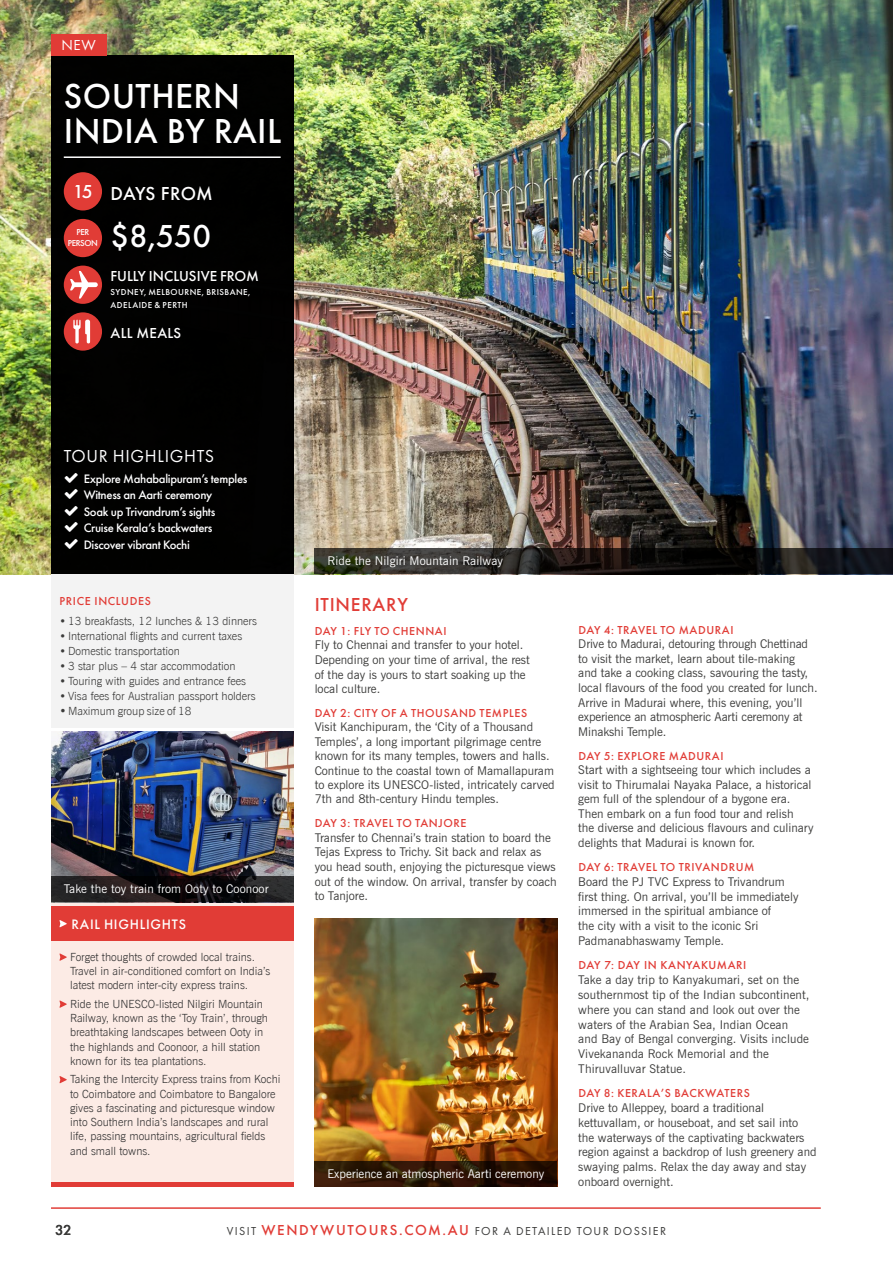
<style>
.page{position:relative;width:893px;height:1263px;background:#fff}
.page>*{position:absolute;margin:0;border:0;box-sizing:border-box;transform-origin:0 0}
.t1{font:500 36px/34.5px "Futura PT";letter-spacing:.01em;color:#fff}
.t2{font:500 33px "Futura PT";color:#fff}
.t3{font:500 19.5px "Futura PT";color:#fff}
.t4{font:500 19.5px "Futura PT";letter-spacing:.04em;color:#e13d37}
.t5{font:18px "Futura PT";letter-spacing:.04em;color:#fff}
.t6{font:500 15px "Futura PT";color:#fff}
.t7{font:500 15px "Futura PT";letter-spacing:.02em;color:#fff}
.t8{font:15px "Futura PT";color:#fff}
.t9{font:500 15px "Futura PT";color:#3c3c3b}
.t10{font:500 14.25px "Futura PT";letter-spacing:.05em;color:#fff}
.t11{font:500 12.75px/16.5px "Futura PT";letter-spacing:-.025em;color:#fff}
.t12{font:12px/14.9px "News Gothic BT";color:#3c3c3b}
.t13{font:500 12px "Futura PT";letter-spacing:.05em;color:#e13d37}
.t14{font:12px "News Gothic BT";letter-spacing:.01em;color:#fff}
.t15{font:12px "Futura PT";letter-spacing:.11em;color:#3c3c3b}
.t16{font:500 12px "Futura PT";letter-spacing:.05em;color:#e13c36}
.t17{font:300 11.25px/14.2px "News Gothic BT";color:#373636}
.t18{font:300 11.25px "News Gothic BT";color:#3c3c3b}
.t19{font:500 9px/13.5px "Futura PT";letter-spacing:.05em;color:#fff}
.t20{font:500 9px/10.5px "Futura PT";letter-spacing:-.05em;color:#fff;text-align:center}
.s1{font-size:12px}
.s2{font-weight:500;font-size:15px;color:#e13c36}
</style>
<div class="page">
<div style="left:52px;top:881px;width:242px;height:301px;background:#fcebe5"></div>
<div style="left:51px;top:906px;width:243px;height:34px;background:#e13c36"></div>
<svg style="left:59px;top:920px;width:8px;height:7px"></svg>
<img style="left:51px;top:732px;width:242px;height:144px">
<svg style="left:51px;top:876px;width:243px;height:26px;background:#1b1819"></svg>
<svg style="left:59px;top:953px;width:8px;height:8px"></svg>
<svg style="left:59px;top:1000px;width:8px;height:8px"></svg>
<svg style="left:59px;top:1076px;width:8px;height:7px"></svg>
<hr style="left:51px;top:1182px;width:242px;height:4px;background:#e13c36">
<hr style="left:51px;top:1208px;width:770px;height:1px;background:#e13c36">
<img style="left:0;top:0;width:893px;height:574px">
<div style="left:51px;top:574px;width:242px;height:153px;background:#f3f3f3"></div>
<img style="left:315px;top:918px;width:242px;height:243px">
<svg style="left:315px;top:1161px;width:242px;height:25px;background:#2b1505"></svg>
<svg style="left:315px;top:549px;width:578px;height:25px;background:#201f1d"></svg>
<div style="left:51px;top:55px;width:242px;height:519px;background:#000"></div>
<hr style="left:64px;top:156px;width:217px;height:2px;background:#fff">
<div style="left:64px;top:172px;width:38px;height:38px;background:#e13c36;border-radius:50%"></div>
<div style="left:64px;top:266px;width:38px;height:38px;background:#e13c36;border-radius:50%"></div>
<svg style="left:70px;top:271px;width:28px;height:28px"></svg>
<div style="left:64px;top:312px;width:38px;height:39px;background:#e13c36;border-radius:50%"></div>
<svg style="left:73px;top:319px;width:17px;height:24px"></svg>
<div style="left:51px;top:34px;width:55px;height:21px;background:#e13c36"></div>
<div style="left:64px;top:219px;width:38px;height:38px;background:#e13c36;border-radius:50%"></div>
<p class="t8" style="left:61px;top:36px;width:36px">NEW</p>
<h1 class="t1" style="left:64px;top:79px;width:219px">SOUTHERN<br>INDIA BY RAIL</h1>
<h3 class="t3" style="left:73px;top:182px;width:141px">15 DAYS FROM</h3>
<p class="t20" style="left:68px;top:227px;width:31px">PER<br>PERSON</p>
<h2 class="t2" style="left:111px;top:216px;width:102px">$8,550</h2>
<p class="t6" style="left:111px;top:267px;width:150px">FULLY INCLUSIVE FROM</p>
<p class="t19" style="left:111px;top:285px;width:141px">SYDNEY, MELBOURNE, BRISBANE,<br>ADELAIDE &amp; PERTH</p>
<p class="t7" style="left:111px;top:324px;width:72px">ALL MEALS</p>
<h3 class="t5" style="left:64px;top:445px;width:152px">TOUR HIGHLIGHTS</h3>
<p class="t11" style="left:84px;top:470px;width:165px">Explore Mahabalipuram’s temples<br>Witness an Aarti ceremony<br>Soak up Trivandrum’s sights<br>Cruise Kerala’s backwaters<br>Discover vibrant Kochi</p>
<p class="t16" style="left:60px;top:594px;width:93px">PRICE INCLUDES</p>
<p class="t18" style="left:60px;top:614px;width:199px">• 13 breakfasts, 12 lunches &amp; 13 dinners</p>
<p class="t18" style="left:60px;top:629px;width:184px">• International flights and current taxes</p>
<p class="t18" style="left:60px;top:644px;width:122px">• Domestic transportation</p>
<p class="t18" style="left:60px;top:659px;width:178px">• 3 star plus – 4 star accommodation</p>
<p class="t18" style="left:60px;top:674px;width:188px">• Touring with guides and entrance fees</p>
<p class="t18" style="left:60px;top:689px;width:198px">• Visa fees for Australian passport holders</p>
<p class="t18" style="left:60px;top:704px;width:134px"><span class="s1">•</span>Maximum group size of 18</p>
<p class="t14" style="left:64px;top:882px;width:206px">Take the toy train from Ooty to Coonoor</p>
<p class="t10" style="left:72px;top:915px;width:116px">RAIL HIGHLIGHTS</p>
<p class="t17" style="left:70px;top:949px;width:202px">Forget thoughts of crowded local trains.<br>Travel in air-conditioned comfort on India’s latest modern inter-city express trains.</p>
<p class="t17" style="left:70px;top:996px;width:199px">Ride the UNESCO-listed Nilgiri Mountain Railway, known as the ‘Toy Train’, through breathtaking landscapes between Ooty in the highlands and Coonoor, a hill station known for its tea plantations.</p>
<p class="t17" style="left:70px;top:1072px;width:212px">Taking the Intercity Express trains from Kochi to Coimbatore and Coimbatore to Bangalore gives a fascinating and picturesque window into Southern India’s landscapes and rural life, passing mountains, agricultural fields and small towns.</p>
<p class="t14" style="left:327px;top:554px;width:177px">Ride the Nilgiri Mountain Railway</p>
<h3 class="t4" style="left:315px;top:593px;width:95px">ITINERARY</h3>
<p class="t13" style="left:315px;top:623px;width:133px">DAY 1: FLY TO CHENNAI</p>
<p class="t12" style="left:315px;top:638px;width:217px">Fly to Chennai and transfer to your hotel.<br>Depending on your time of arrival, the rest of the day is yours to start soaking up the local culture.</p>
<p class="t13" style="left:315px;top:706px;width:214px">DAY 2: CITY OF A THOUSAND TEMPLES</p>
<p class="t12" style="left:315px;top:720px;width:241px;line-height:14.4px">Visit Kanchipuram, the ‘City of a Thousand Temples’, a long important pilgrimage centre known for its many temples, towers and halls.<br>Continue to the coastal town of Mamallapuram to explore its UNESCO-listed, intricately carved 7th and 8th-century Hindu temples.</p>
<p class="t13" style="left:315px;top:816px;width:153px">DAY 3: TRAVEL TO TANJORE</p>
<p class="t12" style="left:315px;top:830px;width:244px">Transfer to Chennai’s train station to board the Tejas Express to Trichy. Sit back and relax as you head south, enjoying the picturesque views out of the window. On arrival, transfer by coach to Tanjore.</p>
<p class="t14" style="left:327px;top:1166px;width:218px">Experience an atmospheric Aarti ceremony</p>
<p class="t13" style="left:578px;top:622px;width:157px">DAY 4: TRAVEL TO MADURAI</p>
<p class="t12" style="left:578px;top:637px;width:241px">Drive to Madurai, detouring through Chettinad to visit the market, learn about tile-making<br>and take a cooking class, savouring the tasty, local flavours of the food you created for lunch.<br>Arrive in Madurai where, this evening, you’ll experience an atmospheric Aarti ceremony at Minakshi Temple.</p>
<p class="t13" style="left:578px;top:748px;width:147px">DAY 5: EXPLORE MADURAI</p>
<p class="t12" style="left:578px;top:762px;width:237px">Start with a sightseeing tour which includes a visit to Thirumalai Nayaka Palace, a historical gem full of the splendour of a bygone era.<br>Then embark on a fun food tour and relish<br>the diverse and delicious flavours and culinary delights that Madurai is known for.</p>
<p class="t13" style="left:578px;top:859px;width:178px">DAY 6: TRAVEL TO TRIVANDRUM</p>
<p class="t12" style="left:578px;top:874px;width:222px">Board the PJ TVC Express to Trivandrum first thing. On arrival, you’ll be immediately immersed in the spiritual ambiance of<br>the city with a visit to the iconic Sri Padmanabhaswamy Temple.</p>
<p class="t13" style="left:578px;top:958px;width:169px">DAY 7: DAY IN KANYAKUMARI</p>
<p class="t12" style="left:578px;top:972px;width:233px">Take a day trip to Kanyakumari, set on the southernmost tip of the Indian subcontinent, where you can stand and look out over the waters of the Arabian Sea, Indian Ocean and Bay of Bengal converging. Visits include Vivekananda Rock Memorial and the Thiruvalluvar Statue.</p>
<p class="t13" style="left:578px;top:1086px;width:173px">DAY 8: KERALA’S BACKWATERS</p>
<p class="t12" style="left:578px;top:1100px;width:240px">Drive to Alleppey, board a traditional kettuvallam, or houseboat, and set sail into the waterways of the captivating backwaters region against a backdrop of lush greenery and swaying palms. Relax the day away and stay onboard overnight.</p>
<p class="t9" style="left:55px;top:1221px;width:18px">32</p>
<p class="t15" style="left:227px;top:1224px;width:441px">VISIT <span class="s2">WENDYWUTOURS.COM.AU</span> FOR A DETAILED TOUR DOSSIER</p>
</div>
